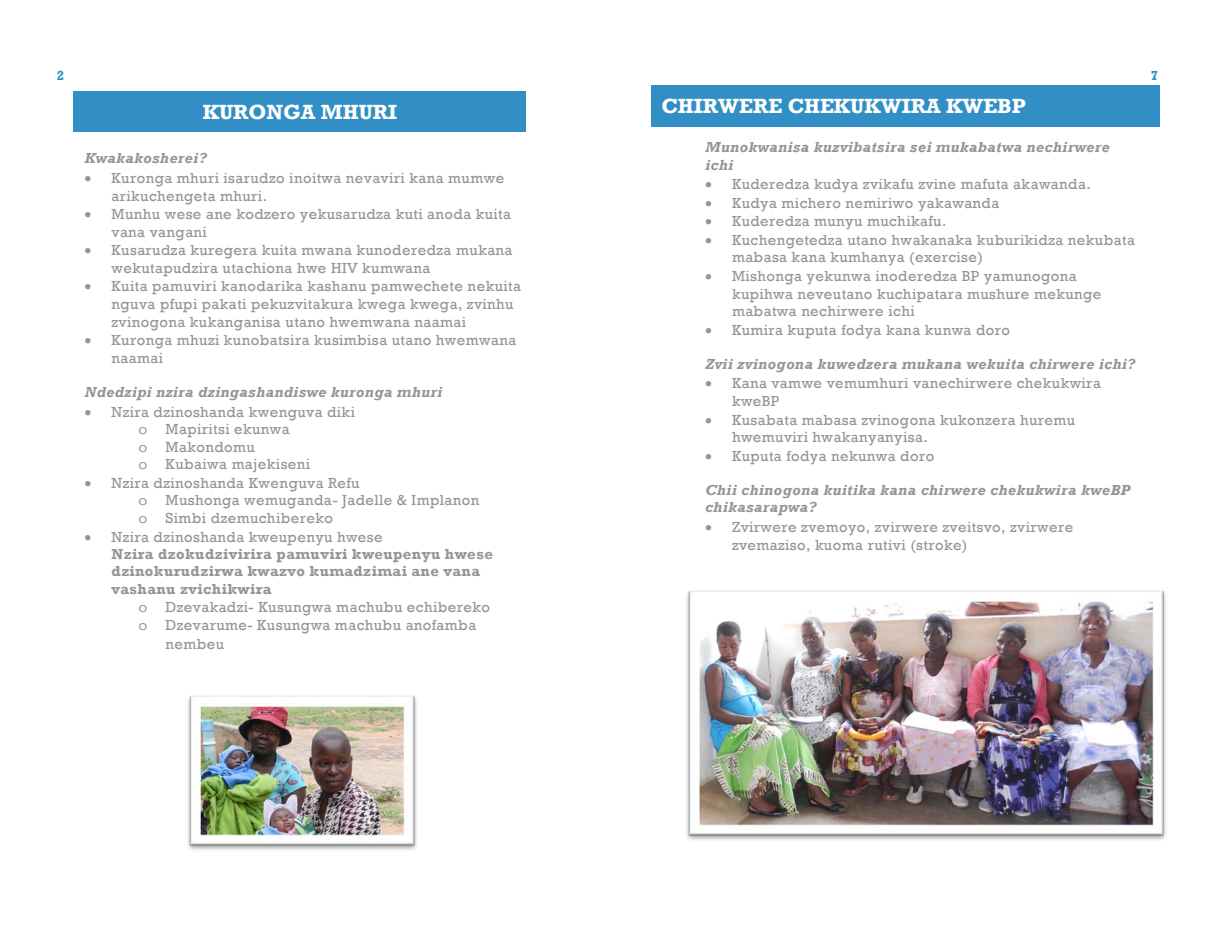
<style>
.page{position:relative;width:1215px;height:945px;background:#fff}
.page>*{position:absolute;margin:0;border:0;box-sizing:border-box;transform-origin:0 0}
.t1{font:700 21px "Rockwell";letter-spacing:-.005em;color:#fff}
.t2{font:15px/17.7px "Rockwell";letter-spacing:.025em;color:#939598}
.t3{font:italic 700 15px/17.7px "Rockwell";letter-spacing:.025em;color:#939598}
.t4{font:700 15px "Rockwell";letter-spacing:.025em;color:#939598}
.t5{font:700 13.5px "Rockwell";color:#318fc5}
.s1{font-family:"Courier"}
</style>
<div class="page">
<img style="left:686px;top:590px;width:480px;height:250px">
<img style="left:187px;top:695px;width:230px;height:155px">
<div style="left:651px;top:86px;width:509px;height:41px;background:#318fc5"></div>
<div style="left:74px;top:91px;width:452px;height:40px;background:#318fc5"></div>
<p class="t5" style="left:57px;top:67px;width:9px">2</p>
<p class="t5" style="left:1151px;top:67px;width:9px">7</p>
<p class="t1" style="left:203px;top:99px;width:196px">KURONGA MHURI</p>
<p class="t3" style="left:85px;top:150px;width:124px">Kwakakosherei?</p>
<p class="t2" style="left:112px;top:169px;width:394px;text-indent:-27px">• Kuronga mhuri isarudzo inoitwa nevaviri kana mumwe arikuchengeta mhuri.</p>
<p class="t2" style="left:112px;top:206px;width:401px;text-indent:-27px">• Munhu wese ane kodzero yekusarudza kuti anoda kuita vana vangani</p>
<p class="t2" style="left:112px;top:242px;width:402px;text-indent:-27px">• Kusarudza kuregera kuita mwana kunoderedza mukana wekutapudzira utachiona hwe HIV kumwana</p>
<p class="t2" style="left:112px;top:278px;width:411px;text-indent:-27px">• Kuita pamuviri kanodarika kashanu pamwechete nekuita nguva pfupi pakati pekuzvitakura kwega kwega, zvinhu zvinogona kukanganisa utano hwemwana naamai</p>
<p class="t2" style="left:112px;top:331px;width:406px;text-indent:-27px">• Kuronga mhuzi kunobatsira kusimbisa utano hwemwana naamai</p>
<p class="t3" style="left:85px;top:383px;width:359px">Ndedzipi nzira dzingashandiswe kuronga mhuri</p>
<p class="t2" style="left:139px;top:403px;width:218px;text-indent:-54px">• Nzira dzinoshanda kwenguva diki <span class="s1">o</span> Mapiritsi ekunwa<br><span class="s1">o</span> Makondomu<br><span class="s1">o</span> Kubaiwa majekiseni</p>
<p class="t2" style="left:139px;top:474px;width:342px;text-indent:-54px">• Nzira dzinoshanda Kwenguva Refu<br><span class="s1">o</span> Mushonga wemuganda- Jadelle &amp; Implanon <span class="s1">o</span> Simbi dzemuchibereko</p>
<p class="t2" style="left:85px;top:528px;width:300px">• Nzira dzinoshanda kweupenyu hwese</p>
<p class="t4" style="left:112px;top:545px;width:383px">Nzira dzokudzivirira pamuviri kweupenyu hwese</p>
<p class="t4" style="left:112px;top:562px;width:370px">dzinokurudzirwa kwazvo kumadzimai ane vana</p>
<p class="t4" style="left:112px;top:580px;width:161px">vashanu zvichikwira</p>
<p class="t2" style="left:139px;top:598px;width:353px"><span class="s1">o</span> Dzevakadzi- Kusungwa machubu echibereko</p>
<p class="t2" style="left:139px;top:616px;width:339px"><span class="s1">o</span> Dzevarume- Kusungwa machubu anofamba</p>
<p class="t2" style="left:166px;top:635px;width:60px">nembeu</p>
<p class="t1" style="left:662px;top:94px;width:366px">CHIRWERE CHEKUKWIRA KWEBP</p>
<p class="t3" style="left:705px;top:139px;width:406px">Munokwanisa kuzvibatsira sei mukabatwa nechirwere ichi</p>
<p class="t2" style="left:705px;top:176px;width:387px">• Kuderedza kudya zvikafu zvine mafuta akawanda.</p>
<p class="t2" style="left:705px;top:194px;width:296px">• Kudya michero nemiriwo yakawanda</p>
<p class="t2" style="left:705px;top:213px;width:243px">• Kuderedza munyu muchikafu.</p>
<p class="t2" style="left:732px;top:231px;width:404px;text-indent:-27px">• Kuchengetedza utano hwakanaka kuburikidza nekubata mabasa kana kumhanya (exercise)</p>
<p class="t2" style="left:732px;top:267px;width:371px;text-indent:-27px">• Mishonga yekunwa inoderedza BP yamunogona kupihwa neveutano kuchipatara mushure mekunge mabatwa nechirwere ichi</p>
<p class="t2" style="left:705px;top:321px;width:306px">• Kumira kuputa fodya kana kunwa doro</p>
<p class="t3" style="left:705px;top:355px;width:432px">Zvii zvinogona kuwedzera mukana wekuita chirwere ichi?</p>
<p class="t2" style="left:732px;top:375px;width:371px;text-indent:-27px">• Kana vamwe vemumhuri vanechirwere chekukwira kweBP</p>
<p class="t2" style="left:732px;top:411px;width:345px;text-indent:-27px">• Kusabata mabasa zvinogona kukonzera huremu hwemuviri hwakanyanyisa.</p>
<p class="t2" style="left:705px;top:447px;width:231px">• Kuputa fodya nekunwa doro</p>
<p class="t3" style="left:705px;top:481px;width:427px">Chii chinogona kuitika kana chirwere chekukwira kweBP chikasarapwa?</p>
<p class="t2" style="left:732px;top:518px;width:343px;text-indent:-27px">• Zvirwere zvemoyo, zvirwere zveitsvo, zvirwere zvemaziso, kuoma rutivi (stroke)</p>
</div>
